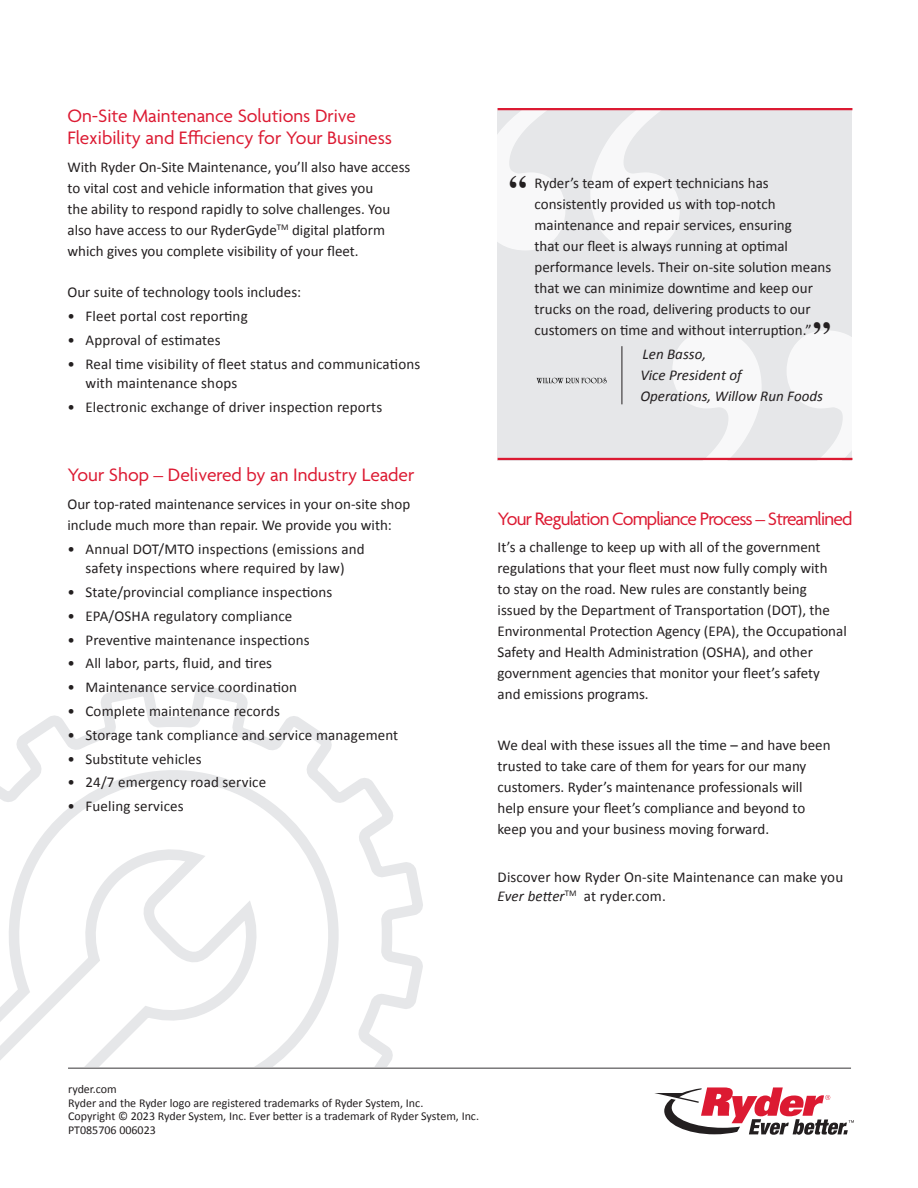
<style>
.page{position:relative;width:918px;height:1188px;background:#fff}
.page>*{position:absolute;margin:0;border:0;box-sizing:border-box;transform-origin:0 0}
.Bullet_A{font:700 35.25px "Times";color:#231f20}
.Benefit_header_KO{font:19.5px/22.5px "Agenda";color:#dc1a32}
.Benefit_header_KO-2{font:19.5px "Agenda";letter-spacing:-.045em;color:#dc1a32}
.Bullet_A-2{font:15px/21px "Calibri";color:#231f20}
.Body_text{font:15px/21px "Calibri";color:#231f20}
.Bullet_A-3{font:italic 15px/21px "Calibri";color:#231f20}
.copyright{font:12px/13.5px "Calibri";color:#231f20}
.Bullet_A-4{font:12px "Calibri";color:#231f20}
.s1{font-style:italic}
</style>
<div class="page">
<svg style="left:0;top:686px;width:431px;height:382px"></svg>
<div style="left:498px;top:108px;width:354px;height:352px;background:#e6e7e9"></div>
<svg style="left:497px;top:108px;width:183px;height:142px"></svg>
<svg style="left:672px;top:330px;width:181px;height:131px"></svg>
<hr style="left:622px;top:346px;width:1px;height:58px;background:#231f20">
<hr style="left:498px;top:108px;width:354px;height:2px;background:#dc1a32">
<hr style="left:498px;top:458px;width:354px;height:2px;background:#dc1a32">
<svg style="left:654px;top:1087px;width:200px;height:48px"></svg>
<svg style="left:536px;top:378px;width:71px;height:5px"></svg>
<hr style="left:68px;top:1068px;width:783px;height:1px;background:#363536">
<p class="Benefit_header_KO" style="left:68px;top:104px;width:326px">On-Site Maintenance Solutions Drive<br>Flexibility and Efficiency for Your Business</p>
<p class="Body_text" style="left:68px;top:157px;width:345px">With Ryder On-Site Maintenance, you’ll also have access to vital cost and vehicle information that gives you<br>the ability to respond rapidly to solve challenges. You also have access to our RyderGyde<sup>TM</sup> digital platform which gives you complete visibility of your fleet.</p>
<p class="Body_text" style="left:68px;top:282px;width:235px">Our suite of technology tools includes:</p>
<p class="Bullet_A-2" style="left:68px;top:306px;width:182px">• Fleet portal cost reporting</p>
<p class="Bullet_A-2" style="left:68px;top:330px;width:155px">• Approval of estimates</p>
<p class="Bullet_A-2" style="left:86px;top:354px;width:336px;line-height:19.5px;text-indent:-18px">• Real time visibility of fleet status and communications with maintenance shops</p>
<p class="Bullet_A-2" style="left:68px;top:397px;width:316px">• Electronic exchange of driver inspection reports</p>
<p class="Benefit_header_KO" style="left:68px;top:463px;width:348px">Your Shop – Delivered by an Industry Leader</p>
<p class="Bullet_A-2" style="left:68px;top:493px;width:344px">Our top-rated maintenance services in your on-site shop include much more than repair. We provide you with:</p>
<p class="Bullet_A-2" style="left:68px;top:539px;width:299px;line-height:19.5px;text-align:center">• Annual DOT/MTO inspections (emissions and safety inspections where required by law)</p>
<p class="Bullet_A-2" style="left:68px;top:582px;width:267px">• State/provincial compliance inspections</p>
<p class="Bullet_A-2" style="left:68px;top:605px;width:226px">• EPA/OSHA regulatory compliance</p>
<p class="Bullet_A-2" style="left:68px;top:629px;width:244px">• Preventive maintenance inspections</p>
<p class="Bullet_A-2" style="left:68px;top:653px;width:206px">• All labor, parts, fluid, and tires</p>
<p class="Bullet_A-2" style="left:68px;top:677px;width:231px">• Maintenance service coordination</p>
<p class="Bullet_A-2" style="left:68px;top:701px;width:214px">• Complete maintenance records</p>
<p class="Bullet_A-2" style="left:68px;top:724px;width:332px">• Storage tank compliance and service management</p>
<p class="Bullet_A-2" style="left:68px;top:748px;width:136px">• Substitute vehicles</p>
<p class="Bullet_A-2" style="left:68px;top:772px;width:200px">• 24/7 emergency road service</p>
<p class="Bullet_A-2" style="left:68px;top:796px;width:118px">• Fueling services</p>
<p class="Bullet_A" style="left:509px;top:155px;width:19px">“</p>
<p class="Bullet_A-2" style="left:535px;top:173px;width:298px">Ryder’s team of expert technicians has consistently provided us with top-notch maintenance and repair services, ensuring<br>that our fleet is always running at optimal performance levels. Their on-site solution means that we can minimize downtime and keep our trucks on the road, delivering products to our customers on time and without interruption.”</p>
<p class="Bullet_A-3" style="left:640px;top:343px;width:184px">Len Basso,<br>Vice President of<br>Operations, Willow Run Foods</p>
<p class="Bullet_A" style="left:831px;top:356px;width:19px;rotate:-180deg">“</p>
<p class="Benefit_header_KO-2" style="left:498px;top:507px;width:356px">Your Regulation Compliance Process – Streamlined</p>
<p class="Bullet_A-2" style="left:498px;top:537px;width:351px">It’s a challenge to keep up with all of the government regulations that your fleet must now fully comply with<br>to stay on the road. New rules are constantly being issued by the Department of Transportation (DOT), the Environmental Protection Agency (EPA), the Occupational Safety and Health Administration (OSHA), and other government agencies that monitor your fleet’s safety<br>and emissions programs.</p>
<p class="Bullet_A-2" style="left:498px;top:735px;width:334px">We deal with these issues all the time – and have been trusted to take care of them for years for our many customers. Ryder’s maintenance professionals will help ensure your fleet’s compliance and beyond to keep you and your business moving forward.</p>
<p class="Bullet_A-2" style="left:498px;top:867px;width:347px;line-height:19.5px">Discover how Ryder On-site Maintenance can make you<br><span class="s1">Ever better</span><sup>TM</sup> at ryder.com.</p>
<p class="Bullet_A-4" style="left:68px;top:1082px;width:50px">ryder.com</p>
<p class="copyright" style="left:68px;top:1096px;width:412px">Ryder and the Ryder logo are registered trademarks of Ryder System, Inc.<br>Copyright © 2023 Ryder System, Inc. Ever better is a trademark of Ryder System, Inc.</p>
<p class="copyright" style="left:68px;top:1123px;width:89px">PT085706 006023</p>
</div>
